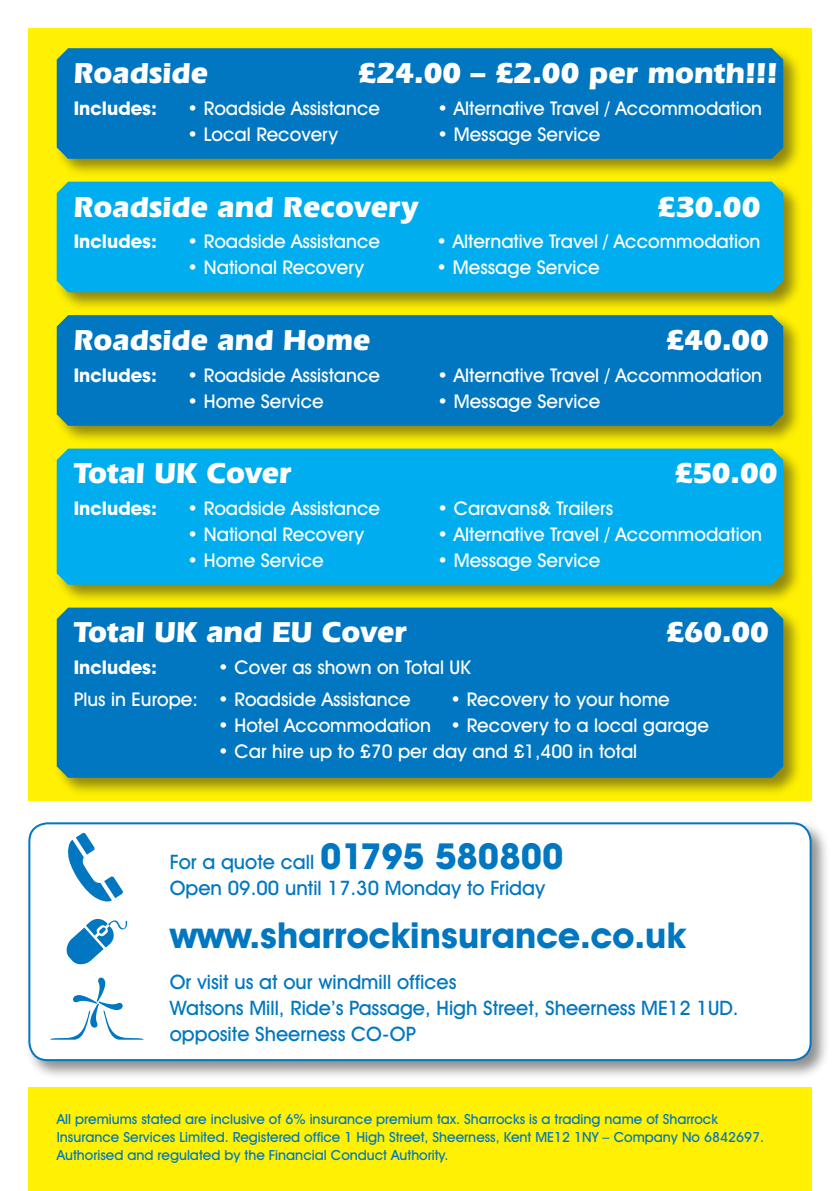
<style>
.page{position:relative;width:840px;height:1191px;background:#fff}
.page>*{position:absolute;margin:0;border:0;box-sizing:border-box;transform-origin:0 0}
.t1{font:700 36px "Avant Garde IT Cby BT";color:#0077c0}
.t2{font:700 30px "Eras IT Cby BT";color:#fff}
.t3{font:500 20px/26px "Avant Garde IT Cby BT";color:#0077c0}
.t4{font:500 19px "Avant Garde IT Cby BT";color:#fff}
.t5{font:700 19px "Avant Garde IT Cby BT";color:#fff}
.t6{font:500 14px/18px "Avant Garde IT Cby BT";color:#0077c0}
.s1{font-weight:700;font-size:36px}
</style>
<div class="page">
<div style="left:28px;top:28px;width:783px;height:772px;background:#fff101"></div>
<div style="left:28px;top:1087px;width:783px;height:104px;background:#fff101"></div>
<div style="left:25px;top:819px;width:805px;height:261px;background:#231f20;opacity:.5"></div>
<div style="left:29px;top:823px;width:781px;height:237px;background:#fff;border-radius:18px"></div>
<div style="left:28px;top:822px;width:783px;height:239px;border:2px solid #0077c0;border-radius:18px"></div>
<svg style="left:66px;top:919px;width:61px;height:46px"></svg>
<svg style="left:68px;top:832px;width:55px;height:70px"></svg>
<svg style="left:51px;top:977px;width:92px;height:62px"></svg>
<div style="left:54px;top:45px;width:747px;height:133px;background:#231f20;opacity:.5"></div>
<div style="left:57px;top:48px;width:725px;height:111px;background:#0077c0"></div>
<div style="left:54px;top:179px;width:747px;height:132px;background:#231f20;opacity:.5"></div>
<div style="left:57px;top:182px;width:725px;height:110px;background:#00aeef"></div>
<div style="left:54px;top:312px;width:747px;height:133px;background:#231f20;opacity:.5"></div>
<div style="left:57px;top:315px;width:725px;height:111px;background:#0077c0"></div>
<div style="left:54px;top:604px;width:747px;height:193px;background:#231f20;opacity:.5"></div>
<div style="left:57px;top:607px;width:725px;height:170px;background:#0077c0"></div>
<div style="left:54px;top:445px;width:747px;height:159px;background:#231f20;opacity:.5"></div>
<div style="left:57px;top:448px;width:725px;height:137px;background:#00aeef"></div>
<p class="t2" style="left:74px;top:54px;width:136px">Roadside</p>
<p class="t2" style="left:358px;top:54px;width:421px">£24.00 – £2.00 per month!!!</p>
<p class="t5" style="left:74px;top:96px;width:85px">Includes:</p>
<p class="t4" style="left:187px;top:96px;width:194px">• Roadside Assistance</p>
<p class="t4" style="left:437px;top:96px;width:326px">• Alternative Travel / Accommodation</p>
<p class="t4" style="left:187px;top:122px;width:152px">• Local Recovery</p>
<p class="t4" style="left:437px;top:122px;width:165px">• Message Service</p>
<p class="t2" style="left:74px;top:188px;width:346px">Roadside and Recovery</p>
<p class="t2" style="left:657px;top:188px;width:105px">£30.00</p>
<p class="t5" style="left:74px;top:230px;width:85px">Includes:</p>
<p class="t4" style="left:187px;top:230px;width:194px">• Roadside Assistance</p>
<p class="t4" style="left:436px;top:230px;width:325px">• Alternative Travel / Accommodation</p>
<p class="t4" style="left:187px;top:256px;width:178px">• National Recovery</p>
<p class="t4" style="left:436px;top:256px;width:165px">• Message Service</p>
<p class="t2" style="left:74px;top:321px;width:298px">Roadside and Home</p>
<p class="t2" style="left:665px;top:321px;width:105px">£40.00</p>
<p class="t5" style="left:74px;top:363px;width:85px">Includes:</p>
<p class="t4" style="left:187px;top:363px;width:194px">• Roadside Assistance</p>
<p class="t4" style="left:437px;top:363px;width:326px">• Alternative Travel / Accommodation</p>
<p class="t4" style="left:187px;top:389px;width:138px">• Home Service</p>
<p class="t4" style="left:437px;top:389px;width:165px">• Message Service</p>
<p class="t2" style="left:74px;top:455px;width:219px">Total UK Cover</p>
<p class="t2" style="left:674px;top:455px;width:105px">£50.00</p>
<p class="t5" style="left:74px;top:497px;width:85px">Includes:</p>
<p class="t4" style="left:187px;top:497px;width:194px">• Roadside Assistance</p>
<p class="t4" style="left:437px;top:497px;width:177px">• Caravans&amp; Trailers</p>
<p class="t4" style="left:187px;top:523px;width:178px">• National Recovery</p>
<p class="t4" style="left:437px;top:523px;width:326px">• Alternative Travel / Accommodation</p>
<p class="t4" style="left:187px;top:549px;width:138px">• Home Service</p>
<p class="t4" style="left:437px;top:549px;width:165px">• Message Service</p>
<p class="t2" style="left:74px;top:614px;width:335px">Total UK and EU Cover</p>
<p class="t2" style="left:665px;top:614px;width:105px">£60.00</p>
<p class="t5" style="left:74px;top:656px;width:85px">Includes:</p>
<p class="t4" style="left:218px;top:656px;width:254px">• Cover as shown on Total UK</p>
<p class="t4" style="left:74px;top:687px;width:338px">Plus in Europe: • Roadside Assistance</p>
<p class="t4" style="left:450px;top:687px;width:221px">• Recovery to your home</p>
<p class="t4" style="left:218px;top:713px;width:492px">• Hotel Accommodation • Recovery to a local garage</p>
<p class="t4" style="left:218px;top:739px;width:420px">• Car hire up to £70 per day and £1,400 in total</p>
<p class="t3" style="left:170px;top:849px;width:395px">For a quote call <span class="s1">01795 580800<br></span>Open 09.00 until 17.30 Monday to Friday</p>
<p class="t1" style="left:170px;top:913px;width:517px">www.sharrockinsurance.co.uk</p>
<p class="t3" style="left:170px;top:968px;width:570px">Or visit us at our windmill offices<br>Watsons Mill, Ride’s Passage, High Street, Sheerness ME12 1UD. opposite Sheerness CO-OP</p>
<p class="t6" style="left:57px;top:1109px;width:708px">All premiums stated are inclusive of 6% insurance premium tax. Sharrocks is a trading name of Sharrock<br>Insurance Services Limited. Registered office 1 High Street, Sheerness, Kent ME12 1NY – Company No 6842697.<br>Authorised and regulated by the Financial Conduct Authority.</p>
</div>
